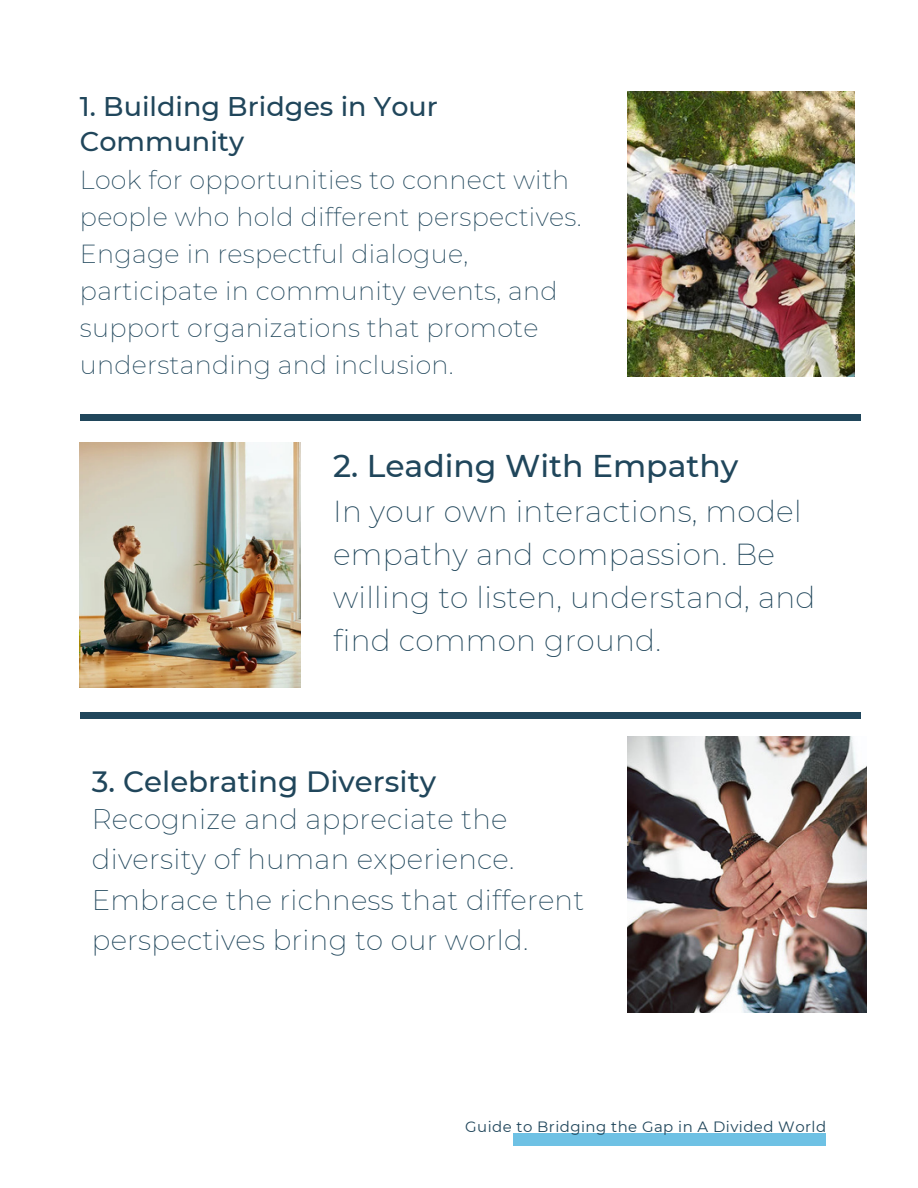
<style>
.page{position:relative;width:918px;height:1188px;background:#fff}
.page>*{position:absolute;margin:0;border:0;box-sizing:border-box;transform-origin:0 0}
.t1{font:500 31.35px "Montserrat";color:#20465b}
.t2{font:200 29.7px/43.2px "Montserrat";letter-spacing:.01em;color:#20465b}
.t3{font:500 29.25px "Montserrat";color:#20465b}
.t4{font:200 27.6px/40.3px "Montserrat";letter-spacing:.01em;color:#20465b}
.t5{font:500 27px/34.8px "Montserrat";color:#20465b}
.t6{font:200 25.5px/37.2px "Montserrat";letter-spacing:.01em;color:#20465b}
.t7{font:15px "Montserrat";letter-spacing:.03em;color:#20465b}
</style>
<div class="page">
<img style="left:628px;top:92px;width:227px;height:284px">
<img style="left:80px;top:443px;width:220px;height:244px">
<img style="left:628px;top:737px;width:238px;height:275px">
<div style="left:513px;top:1134px;width:313px;height:12px;background:#6ec1e4"></div>
<div style="left:80px;top:414px;width:781px;height:7px;background:#20465b"></div>
<div style="left:80px;top:712px;width:781px;height:6px;background:#20465b"></div>
<h2 class="t5" style="left:80px;top:89px;width:359px">1. Building Bridges in Your<br>Community</h2>
<h1 class="t6" style="left:80px;top:161px;width:503px">Look for opportunities to connect with people who hold different perspectives.<br>Engage in respectful dialogue, participate in community events, and support organizations that promote understanding and inclusion.</h1>
<h2 class="t1" style="left:333px;top:446px;width:407px">2. Leading With Empathy</h2>
<h1 class="t2" style="left:333px;top:490px;width:484px">In your own interactions, model empathy and compassion. Be willing to listen, understand, and find common ground.</h1>
<p class="t3" style="left:92px;top:764px;width:346px">3. Celebrating Diversity</p>
<h2 class="t4" style="left:92px;top:799px;width:494px">Recognize and appreciate the diversity of human experience.<br>Embrace the richness that different perspectives bring to our world.</h2>
<h1 class="t7" style="left:465px;top:1117px;width:362px">Guide to Bridging the Gap in A Divided World</h1>
</div>
